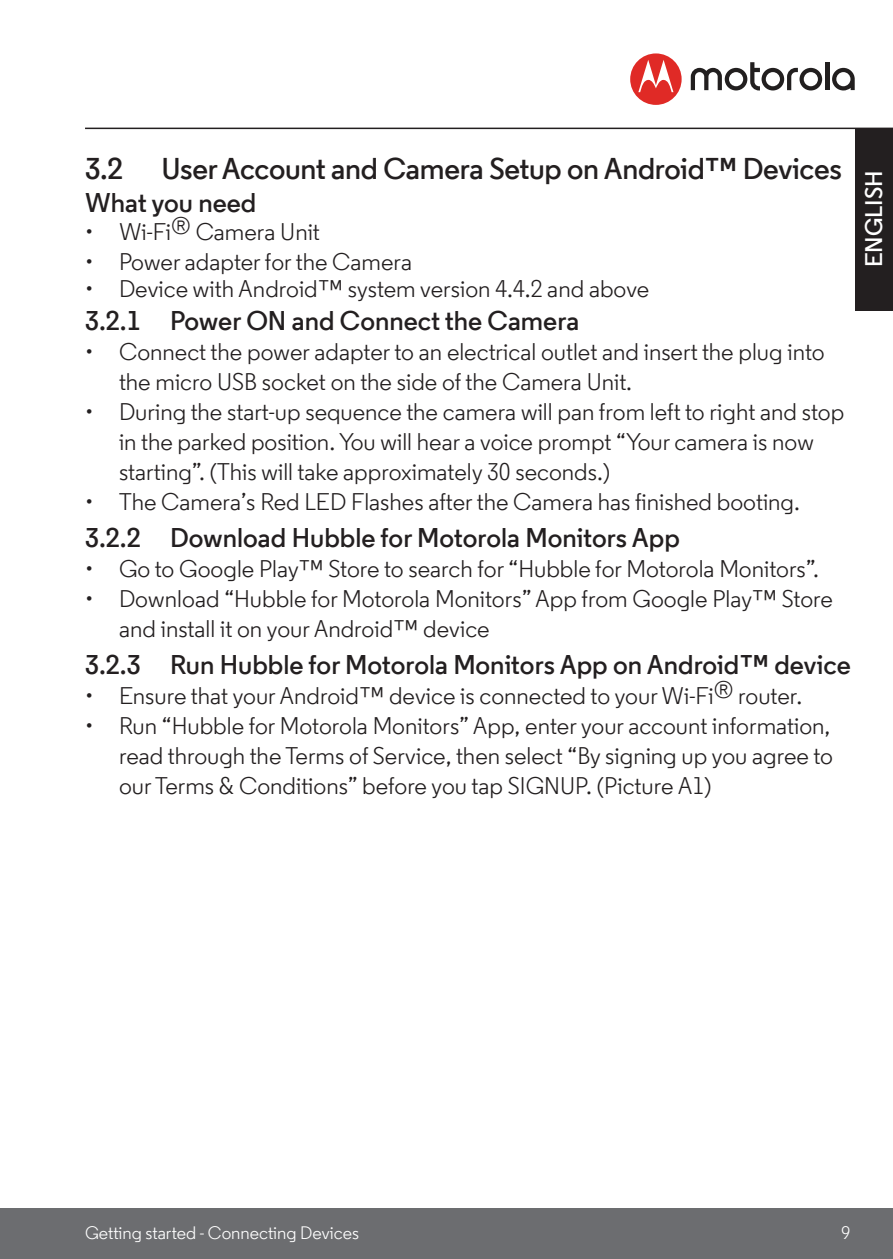
<style>
.page{position:relative;width:893px;height:1259px;background:#fff}
.page>*{position:absolute;margin:0;border:0;box-sizing:border-box;transform-origin:0 0}
.t1{font:600 30px "Moto Sans";letter-spacing:-.01em;color:#231f20}
.t2{font:600 27px "Moto Sans";color:#231f20}
.t3{font:24px/30px "Moto Sans";color:#231f20}
.t4{font:600 24px "Moto Sans";color:#fff}
.t5{font:18px "Moto Sans";color:#fff}
</style>
<div class="page">
<div style="left:0;top:1208px;width:893px;height:51px;background:#6c6d70"></div>
<hr style="left:85px;top:128px;width:808px;height:1px;background:#231f20">
<div style="left:855px;top:128px;width:38px;height:182px;background:#231f20"></div>
<div style="left:630px;top:53px;width:52px;height:52px;background:#e02a26;border-radius:50%"></div>
<svg style="left:638px;top:60px;width:35px;height:32px"></svg>
<svg style="left:832px;top:68px;width:23px;height:22px"></svg>
<hr style="left:825px;top:62px;width:4px;height:28px;background:#221f1f">
<svg style="left:691px;top:62px;width:131px;height:28px"></svg>
<p class="t1" style="left:85px;top:150px;width:40px">3.2</p>
<p class="t1" style="left:162px;top:150px;width:682px">User Account and Camera Setup on Android™ Devices</p>
<p class="t2" style="left:85px;top:186px;width:173px">What you need</p>
<p class="t3" style="left:85px;top:216px;width:236px">• Wi-Fi® Camera Unit</p>
<p class="t3" style="left:85px;top:246px;width:329px">• Power adapter for the Camera</p>
<p class="t3" style="left:85px;top:273px;width:566px">• Device with Android™ system version 4.4.2 and above</p>
<p class="t2" style="left:85px;top:304px;width:496px">3.2.1 Power ON and Connect the Camera</p>
<p class="t3" style="left:119px;top:337px;width:707px;text-indent:-34px">• Connect the power adapter to an electrical outlet and insert the plug into the micro USB socket on the side of the Camera Unit.</p>
<p class="t3" style="left:119px;top:397px;width:727px;text-indent:-34px">• During the start-up sequence the camera will pan from left to right and stop in the parked position. You will hear a voice prompt “Your camera is now starting”. (This will take approximately 30 seconds.)</p>
<p class="t3" style="left:85px;top:487px;width:716px">• The Camera’s Red LED Flashes after the Camera has finished booting.</p>
<p class="t2" style="left:85px;top:521px;width:596px">3.2.2 Download Hubble for Motorola Monitors App</p>
<p class="t3" style="left:85px;top:553px;width:735px">• Go to Google Play™ Store to search for “Hubble for Motorola Monitors”.</p>
<p class="t3" style="left:119px;top:583px;width:715px;text-indent:-34px">• Download “Hubble for Motorola Monitors” App from Google Play™ Store and install it on your Android™ device</p>
<p class="t2" style="left:85px;top:647px;width:767px">3.2.3 Run Hubble for Motorola Monitors App on Android™ device</p>
<p class="t3" style="left:85px;top:680px;width:719px">• Ensure that your Android™ device is connected to your Wi-Fi® router.</p>
<p class="t3" style="left:119px;top:710px;width:715px;text-align:justify;text-indent:-34px">• Run “Hubble for Motorola Monitors” App, enter your account information, read through the Terms of Service, then select “By signing up you agree to our Terms &amp; Conditions” before you tap SIGNUP. (Picture A1)</p>
<p class="t4" style="left:859px;top:267px;width:98px;rotate:-90deg">ENGLISH</p>
<p class="t5" style="left:85px;top:1221px;width:275px">Getting started - Connecting Devices</p>
<p class="t5" style="left:842px;top:1222px;width:10px">9</p>
</div>
